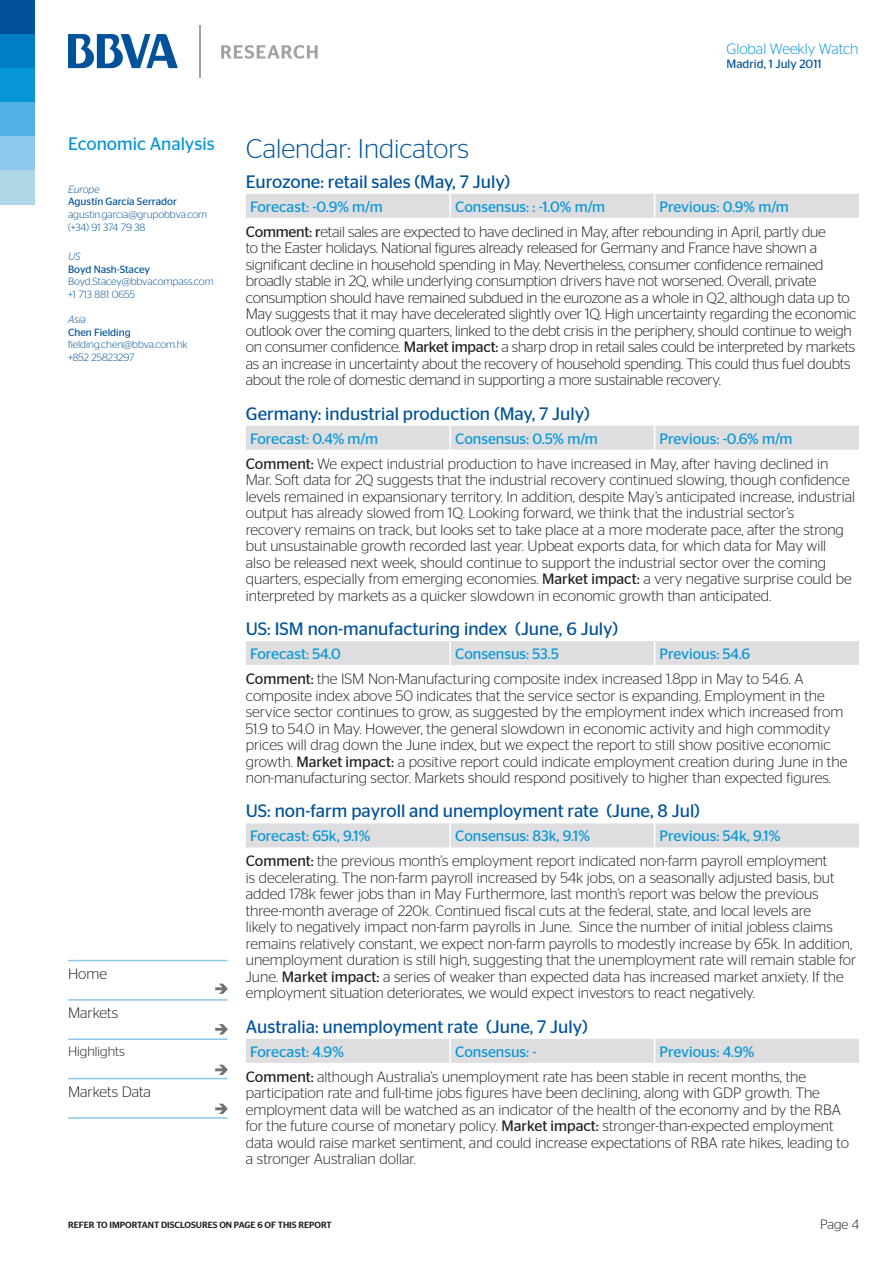
<style>
.page{position:relative;width:893px;height:1263px;background:#fff}
.page>*{position:absolute;margin:0;border:0;box-sizing:border-box;transform-origin:0 0}
._1er_Nivel{font:300 27px "Stag Sans";color:#01529a}
.Subtítulo_weekly{font:18px "Stag Sans";color:#01529a}
.Area{font:18px "Stag Sans";color:#0696d7}
.Ladillo_cont{font:300 15px/16.5px "Stag Sans";color:#231f20}
.Ladillo_Azul{font:15px "Stag Sans";color:#0696d7}
.C__de_Texto{font:300 15px "Stag Sans";color:#231f20}
.t1{font:300 15px "Stag Sans";color:#0696d7}
.C__de_Texto-2{font:300 13.5px "Stag Sans";color:#231f20}
.t2{font:12px "Stag Sans";color:#01529a}
.Mail_y_Tel_Contactos{font:300 10.5px "Stag Sans";color:#01529a}
.Nombre{font:10.5px "Stag Sans";color:#01529a}
.Cargo{font:italic 300 10.5px "Stag Sans";color:#01529a}
.Mail_y_Tel_Contactos-2{font:italic 300 10.5px "Stag Sans";color:#01529a}
.t3{font:500 9px "Stag Sans";color:#231f20}
.s1{font-weight:400}
</style>
<div class="page">
<div style="left:0;top:0;width:34px;height:34px;background:#01529a"></div>
<div style="left:0;top:34px;width:34px;height:34px;background:#007ec5"></div>
<div style="left:0;top:68px;width:34px;height:34px;background:#0696d7"></div>
<div style="left:0;top:102px;width:34px;height:34px;background:#4fb1e4"></div>
<div style="left:0;top:136px;width:34px;height:34px;background:#8cc8eb"></div>
<div style="left:0;top:170px;width:34px;height:34px;background:#afd7e8"></div>
<svg style="left:221px;top:45px;width:97px;height:14px"></svg>
<svg style="left:68px;top:34px;width:110px;height:34px"></svg>
<hr style="left:199px;top:25px;width:2px;height:52px;background:#a1a1a5">
<div style="left:246px;top:194px;width:613px;height:24px;background:#dedee1"></div>
<div style="left:246px;top:426px;width:613px;height:24px;background:#dedee1"></div>
<div style="left:246px;top:641px;width:613px;height:24px;background:#dedee1"></div>
<div style="left:246px;top:823px;width:613px;height:24px;background:#dedee1"></div>
<div style="left:246px;top:1039px;width:613px;height:24px;background:#dedee1"></div>
<hr style="left:68px;top:960px;width:159px;height:1px;background:#8cc8eb">
<hr style="left:68px;top:999px;width:159px;height:2px;background:#8cc8eb">
<hr style="left:68px;top:1038px;width:159px;height:2px;background:#8cc8eb">
<hr style="left:68px;top:1078px;width:159px;height:1px;background:#8cc8eb">
<hr style="left:68px;top:1117px;width:159px;height:2px;background:#8cc8eb">
<svg style="left:215px;top:983px;width:13px;height:11px"></svg>
<svg style="left:215px;top:1024px;width:13px;height:10px"></svg>
<svg style="left:215px;top:1065px;width:13px;height:10px"></svg>
<svg style="left:215px;top:1104px;width:13px;height:10px"></svg>
<p class="Area" style="left:68px;top:134px;width:148px">Economic Analysis</p>
<p class="Cargo" style="left:68px;top:183px;width:33px">Europe</p>
<p class="Nombre" style="left:68px;top:196px;width:110px">Agustín García Serrador</p>
<p class="Mail_y_Tel_Contactos" style="left:68px;top:208px;width:141px">agustin.garcia@grupobbva.com</p>
<p class="Mail_y_Tel_Contactos" style="left:68px;top:221px;width:79px">(+34) 91 374 79 38</p>
<p class="Cargo" style="left:68px;top:250px;width:14px">US</p>
<p class="Nombre" style="left:68px;top:263px;width:84px">Boyd Nash-Stacey</p>
<p class="Mail_y_Tel_Contactos" style="left:68px;top:276px;width:147px">Boyd.Stacey@bbvacompass.com</p>
<p class="Mail_y_Tel_Contactos" style="left:68px;top:288px;width:69px">+1 713 881 0655</p>
<p class="Mail_y_Tel_Contactos-2" style="left:68px;top:313px;width:19px">Asia</p>
<p class="Nombre" style="left:68px;top:326px;width:64px">Chen Fielding</p>
<p class="Mail_y_Tel_Contactos" style="left:68px;top:339px;width:121px">fielding.chen@bbva.com.hk</p>
<p class="Mail_y_Tel_Contactos" style="left:68px;top:351px;width:68px">+852 25823297</p>
<p class="C__de_Texto" style="left:68px;top:965px;width:41px">Home</p>
<p class="C__de_Texto" style="left:68px;top:1005px;width:52px">Markets</p>
<p class="C__de_Texto-2" style="left:68px;top:1044px;width:58px">Highlights</p>
<p class="C__de_Texto" style="left:68px;top:1083px;width:84px">Markets Data</p>
<p class="t1" style="left:726px;top:40px;width:134px">Global Weekly Watch</p>
<p class="t2" style="left:726px;top:57px;width:97px">Madrid, 1 July 2011</p>
<p class="_1er_Nivel" style="left:246px;top:133px;width:225px">Calendar: Indicators</p>
<p class="Subtítulo_weekly" style="left:246px;top:171px;width:266px">Eurozone: retail sales (May, 7 July)</p>
<p class="Ladillo_Azul" style="left:250px;top:198px;width:134px">Forecast: -0.9% m/m</p>
<p class="Ladillo_Azul" style="left:455px;top:198px;width:151px">Consensus: : -1.0% m/m</p>
<p class="Ladillo_Azul" style="left:660px;top:198px;width:131px">Previous: 0.9% m/m</p>
<p class="Ladillo_cont" style="left:246px;top:223px;width:612px"><span class="s1">Comment: r</span>etail sales are expected to have declined in May, after rebounding in April, partly due<br>to the Easter holidays. National figures already released for Germany and France have shown a significant decline in household spending in May. Nevertheless, consumer confidence remained broadly stable in 2Q, while underlying consumption drivers have not worsened. Overall, private consumption should have remained subdued in the eurozone as a whole in Q2, although data up to May suggests that it may have decelerated slightly over 1Q. High uncertainty regarding the economic outlook over the coming quarters, linked to the debt crisis in the periphery, should continue to weigh on consumer confidence. <span class="s1">Market impact:</span> a sharp drop in retail sales could be interpreted by markets as an increase in uncertainty about the recovery of household spending. This could thus fuel doubts about the role of domestic demand in supporting a more sustainable recovery.</p>
<p class="Subtítulo_weekly" style="left:246px;top:403px;width:345px">Germany: industrial production (May, 7 July)</p>
<p class="Ladillo_Azul" style="left:250px;top:430px;width:129px">Forecast: 0.4% m/m</p>
<p class="Ladillo_Azul" style="left:455px;top:430px;width:144px">Consensus: 0.5% m/m</p>
<p class="Ladillo_Azul" style="left:660px;top:430px;width:134px">Previous: -0.6% m/m</p>
<p class="Ladillo_cont" style="left:246px;top:455px;width:611px"><span class="s1">Comment:</span> We expect industrial production to have increased in May, after having declined in Mar. Soft data for 2Q suggests that the industrial recovery continued slowing, though confidence levels remained in expansionary territory. In addition, despite May’s anticipated increase, industrial output has already slowed from 1Q. Looking forward, we think that the industrial sector’s<br>recovery remains on track, but looks set to take place at a more moderate pace, after the strong but unsustainable growth recorded last year. Upbeat exports data, for which data for May will also be released next week, should continue to support the industrial sector over the coming quarters, especially from emerging economies. <span class="s1">Market impact:</span> a very negative surprise could be interpreted by markets as a quicker slowdown in economic growth than anticipated.</p>
<p class="Subtítulo_weekly" style="left:246px;top:619px;width:374px">US: ISM non-manufacturing index (June, 6 July)</p>
<p class="Ladillo_Azul" style="left:250px;top:645px;width:92px">Forecast: 54.0</p>
<p class="Ladillo_Azul" style="left:455px;top:645px;width:105px">Consensus: 53.5</p>
<p class="Ladillo_Azul" style="left:660px;top:645px;width:92px">Previous: 54.6</p>
<p class="Ladillo_cont" style="left:246px;top:670px;width:603px"><span class="s1">Comment:</span> the ISM Non-Manufacturing composite index increased 1.8pp in May to 54.6. A composite index above 50 indicates that the service sector is expanding. Employment in the service sector continues to grow, as suggested by the employment index which increased from 51.9 to 54.0 in May. However, the general slowdown in economic activity and high commodity prices will drag down the June index, but we expect the report to still show positive economic growth. <span class="s1">Market impact:</span> a positive report could indicate employment creation during June in the non-manufacturing sector. Markets should respond positively to higher than expected figures.</p>
<p class="Subtítulo_weekly" style="left:246px;top:801px;width:456px">US: non-farm payroll and unemployment rate (June, 8 Jul)</p>
<p class="Ladillo_Azul" style="left:250px;top:828px;width:122px">Forecast: 65k, 9.1%</p>
<p class="Ladillo_Azul" style="left:455px;top:828px;width:136px">Consensus: 83k, 9.1%</p>
<p class="Ladillo_Azul" style="left:660px;top:828px;width:122px">Previous: 54k, 9.1%</p>
<p class="Ladillo_cont" style="left:246px;top:853px;width:612px"><span class="s1">Comment:</span> the previous month’s employment report indicated non-farm payroll employment<br>is decelerating. The non-farm payroll increased by 54k jobs, on a seasonally adjusted basis, but added 178k fewer jobs than in May Furthermore, last month’s report was below the previous three-month average of 220k. Continued fiscal cuts at the federal, state, and local levels are<br>likely to negatively impact non-farm payrolls in June. Since the number of initial jobless claims remains relatively constant, we expect non-farm payrolls to modestly increase by 65k. In addition, unemployment duration is still high, suggesting that the unemployment rate will remain stable for June. <span class="s1">Market impact:</span> a series of weaker than expected data has increased market anxiety. If the employment situation deteriorates, we would expect investors to react negatively.</p>
<p class="Subtítulo_weekly" style="left:246px;top:1016px;width:343px">Australia: unemployment rate (June, 7 July)</p>
<p class="Ladillo_Azul" style="left:250px;top:1043px;width:95px">Forecast: 4.9%</p>
<p class="Ladillo_Azul" style="left:455px;top:1043px;width:83px">Consensus: -</p>
<p class="Ladillo_Azul" style="left:660px;top:1043px;width:96px">Previous: 4.9%</p>
<p class="Ladillo_cont" style="left:246px;top:1068px;width:605px"><span class="s1">Comment:</span> although Australia’s unemployment rate has been stable in recent months, the participation rate and full-time jobs figures have been declining, along with GDP growth. The employment data will be watched as an indicator of the health of the economy and by the RBA for the future course of monetary policy. <span class="s1">Market impact:</span> stronger-than-expected employment data would raise market sentiment, and could increase expectations of RBA rate hikes, leading to a stronger Australian dollar.</p>
<p class="t3" style="left:68px;top:1220px;width:265px">REFER TO IMPORTANT DISCLOSURES ON PAGE 6 OF THIS REPORT</p>
<p class="C__de_Texto-2" style="left:820px;top:1216px;width:40px">Page 4</p>
</div>
